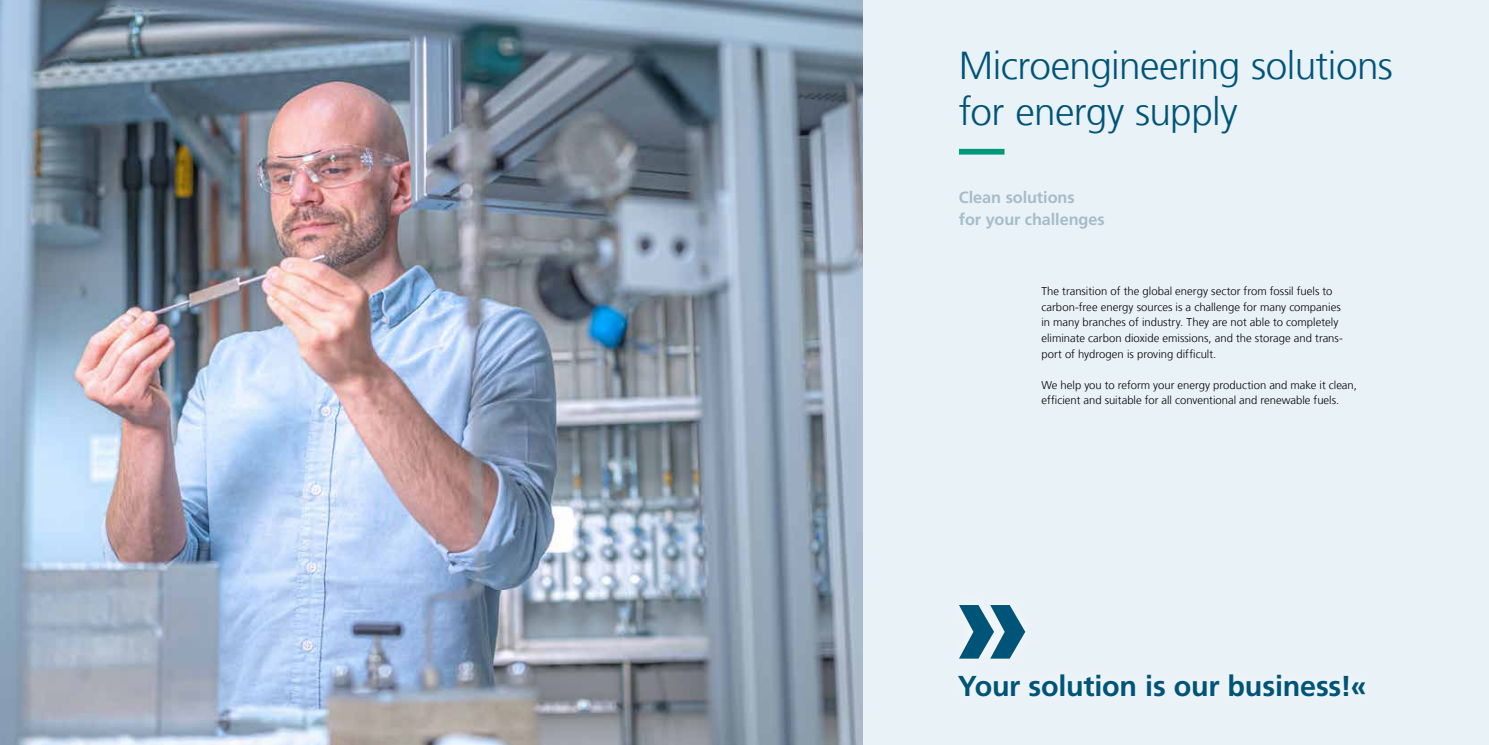
<style>
.page{position:relative;width:1489px;height:745px;background:#fff}
.page>*{position:absolute;margin:0;border:0;box-sizing:border-box;transform-origin:0 0}
.t1{font:300 38.75px/46.6px "Frutiger LT Com";letter-spacing:-.015em;color:#005478}
.t2{font:700 28.75px "Frutiger LT Com";letter-spacing:-.01em;color:#005478}
.t3{font:700 16.25px/21.1px "Frutiger LT Com";letter-spacing:-.005em;color:#a5bcca}
.t4{font:300 11.25px/15.6px "Frutiger LT Com";color:#000}
</style>
<div class="page">
<div style="left:744px;top:0;width:744px;height:744px;background:#e9f2f7"></div>
<img style="left:0;top:0;width:862px;height:744px">
<svg style="left:959px;top:149px;width:46px;height:5px"></svg>
<svg style="left:959px;top:605px;width:66px;height:53px"></svg>
<h1 class="t1" style="left:958px;top:42px;width:435px">Microengineering solutions for energy supply</h1>
<h3 class="t3" style="left:958px;top:187px;width:147px">Clean solutions<br>for your challenges</h3>
<p class="t4" style="left:1041px;top:283px;width:303px">The transition of the global energy sector from fossil fuels to carbon-free energy sources is a challenge for many companies in many branches of industry. They are not able to completely eliminate carbon dioxide emissions, and the storage and trans&shy;port of hydrogen is proving difficult.</p>
<p class="t4" style="left:1041px;top:377px;width:317px">We help you to reform your energy production and make it clean, efficient and suitable for all conventional and renewable fuels.</p>
<h2 class="t2" style="left:957px;top:668px;width:410px">Your solution is our business!«</h2>
</div>
